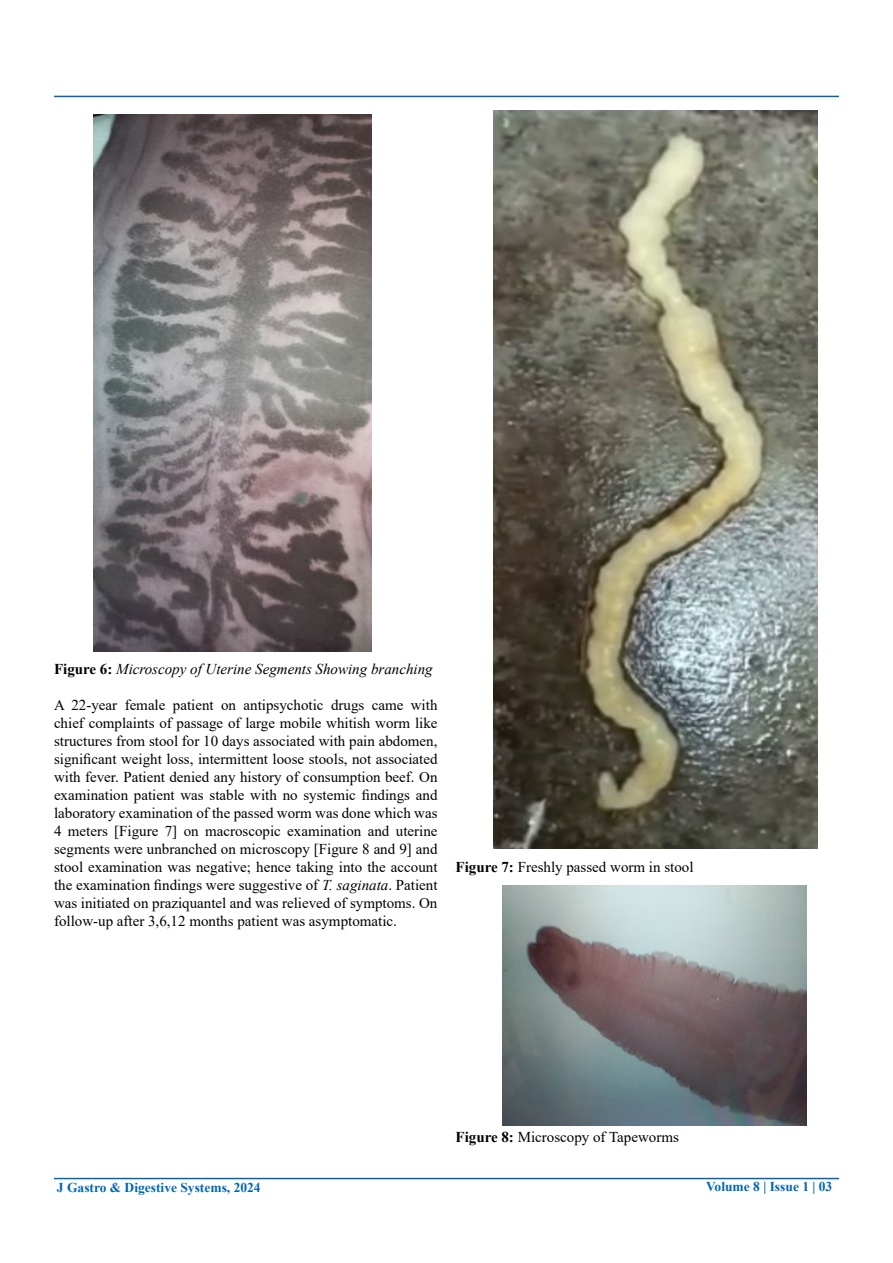
<style>
.page{position:relative;width:893px;height:1263px;background:#fff}
.page>*{position:absolute;margin:0;border:0;box-sizing:border-box;transform-origin:0 0}
.t1{font:15px/18px "Times New Roman";color:#000;text-align:justify}
.t2{font:italic 15px "Times New Roman";color:#000}
.t3{font:700 13.5px "Times New Roman";color:#0066b3}
.s1{font-weight:700;font-style:normal}
.s2{font-style:italic}
.s3{font-weight:700}
</style>
<div class="page">
<hr style="left:54px;top:1178px;width:785px;height:1px;background:#0066b3">
<hr style="left:54px;top:96px;width:785px;height:1px;background:#0066b3">
<img style="left:94px;top:115px;width:277px;height:537px">
<img style="left:493px;top:111px;width:325px;height:738px">
<img style="left:502px;top:885px;width:304px;height:241px">
<p class="t2" style="left:54px;top:659px;width:380px"><span class="s1">Figure 6:</span> Microscopy of Uterine Segments Showing branching</p>
<p class="t1" style="left:54px;top:695px;width:385px">A 22-year female patient on antipsychotic drugs came with chief complaints of passage of large mobile whitish worm like structures from stool for 10 days associated with pain abdomen, significant weight loss, intermittent loose stools, not associated with fever. Patient denied any history of consumption beef. On examination patient was stable with no systemic findings and laboratory examination of the passed worm was done which was 4 meters [Figure 7] on macroscopic examination and uterine segments were unbranched on microscopy [Figure 8 and 9] and stool examination was negative; hence taking into the account the examination findings were suggestive of <span class="s2">T. saginata</span>. Patient was initiated on praziquantel and was relieved of symptoms. On follow-up after 3,6,12 months patient was asymptomatic.</p>
<p class="t1" style="left:455px;top:857px;width:240px"><span class="s3">Figure 7:</span> Freshly passed worm in stool</p>
<p class="t1" style="left:455px;top:1127px;width:225px"><span class="s3">Figure 8:</span> Microscopy of Tapeworms</p>
<p class="t3" style="left:57px;top:1178px;width:205px">J Gastro &amp; Digestive Systems, 2024</p>
<p class="t3" style="left:706px;top:1177px;width:128px">Volume 8 | Issue 1 | 03</p>
</div>
